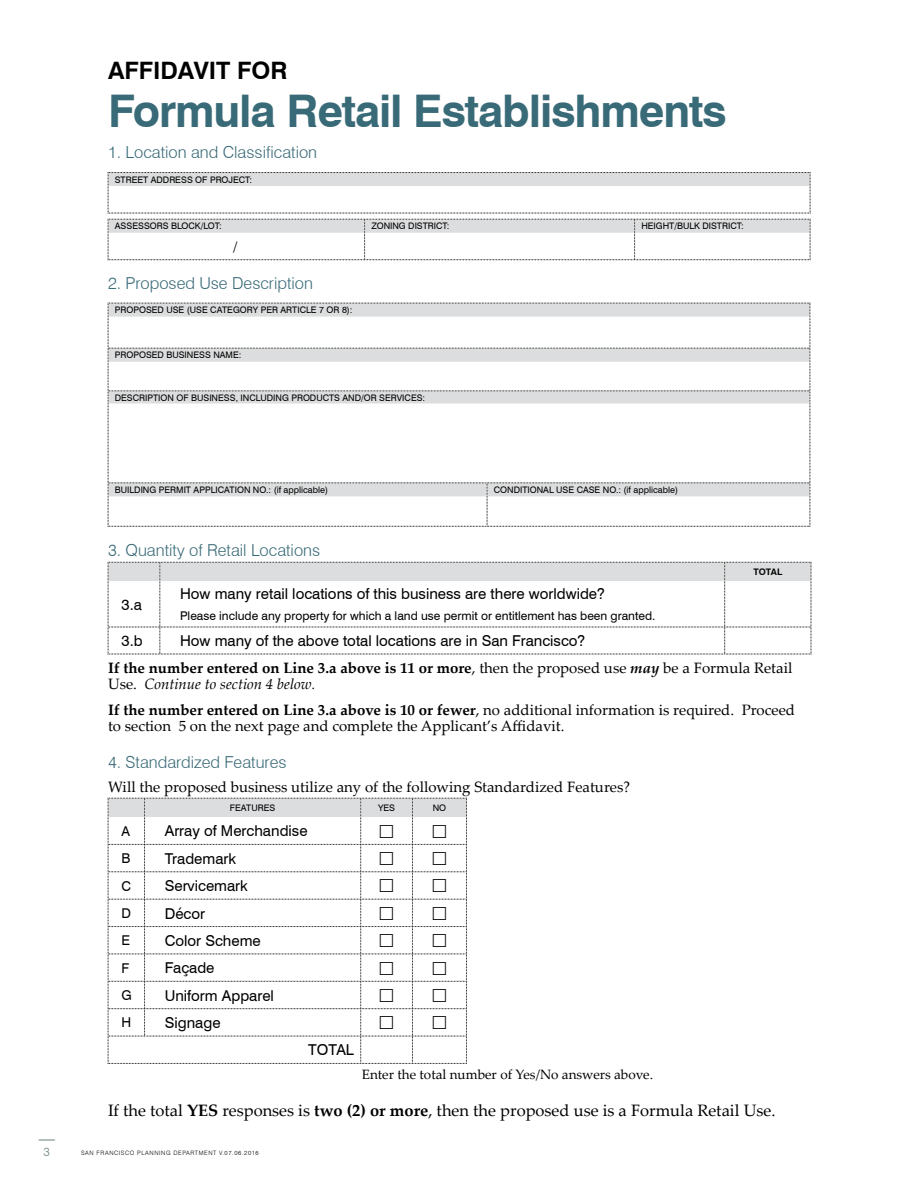
<style>
.page{position:relative;width:918px;height:1188px;background:#fff}
.page>*{position:absolute;margin:0;border:0;box-sizing:border-box;transform-origin:0 0}
.t1{font:700 45px "Swiss 721 BT";letter-spacing:-.025em;color:#396a77}
.t2{font:700 24px "Swiss 721 BT";color:#000}
.t3{font:300 16.5px "Swiss 721 BT";color:#396a77}
.t4{font:16.5px "Palatino Linotype";color:#000}
.t5{font:15px/16.5px "Palatino Linotype";color:#000}
.t6{font:15px "Swiss 721 BT";color:#000}
.t7{font:700 15px/16.5px "Palatino Linotype";color:#000}
.t8{font:13.5px "Palatino Linotype";color:#000}
.t9{font:13.5px "Swiss 721 BT";color:#000}
.t10{font:12px "Swiss 721 BT";color:#000}
.t11{font:300 12px "Swiss 721 BT";color:#6e8778}
.t12{font:9px "Swiss 721 BT";color:#000}
.t13{font:700 9px "Swiss 721 BT";color:#000}
.t14{font:300 6px "Swiss 721 BT";letter-spacing:.1em;color:#000}
.s1{font-weight:400}
.s2{font-style:italic}
.s3{font-weight:400;font-style:italic}
.s4{font-weight:700}
</style>
<div class="page">
<svg style="left:39px;top:1139px;width:16px;height:2px"></svg>
<svg style="left:108px;top:172px;width:703px;height:88px"></svg>
<svg style="left:108px;top:303px;width:703px;height:224px"></svg>
<svg style="left:108px;top:562px;width:704px;height:93px"></svg>
<svg style="left:108px;top:798px;width:359px;height:266px"></svg>
<h2 class="t2" style="left:108px;top:56px;width:181px">AFFIDAVIT FOR</h2>
<h1 class="t1" style="left:108px;top:84px;width:620px">Formula Retail Establishments</h1>
<h3 class="t3" style="left:108px;top:142px;width:211px">1. Location and Classification</h3>
<p class="t12" style="left:115px;top:174px;width:139px">STREET ADDRESS OF PROJECT:</p>
<p class="t12" style="left:115px;top:221px;width:108px">ASSESSORS BLOCK/LOT:</p>
<p class="t12" style="left:371px;top:221px;width:80px">ZONING DISTRICT:</p>
<p class="t12" style="left:641px;top:221px;width:104px">HEIGHT/BULK DISTRICT:</p>
<h3 class="t8" style="left:233px;top:237px;width:6px">/</h3>
<h3 class="t3" style="left:108px;top:273px;width:206px">2. Proposed Use Description</h3>
<p class="t12" style="left:115px;top:305px;width:239px">PROPOSED USE (USE CATEGORY PER ARTICLE 7 OR 8):</p>
<p class="t12" style="left:115px;top:350px;width:128px">PROPOSED BUSINESS NAME:</p>
<p class="t12" style="left:115px;top:392px;width:312px">DESCRIPTION OF BUSINESS, INCLUDING PRODUCTS AND/OR SERVICES:</p>
<p class="t12" style="left:115px;top:484px;width:215px">BUILDING PERMIT APPLICATION NO.: (if applicable)</p>
<p class="t12" style="left:494px;top:484px;width:186px">CONDITIONAL USE CASE NO.: (if applicable)</p>
<h3 class="t3" style="left:108px;top:540px;width:214px">3. Quantity of Retail Locations</h3>
<h3 class="t6" style="left:122px;top:595px;width:22px">3.a</h3>
<h3 class="t6" style="left:180px;top:585px;width:426px">How many retail locations of this business are there worldwide?</h3>
<h3 class="t10" style="left:180px;top:609px;width:477px">Please include any property for which a land use permit or entitlement has been granted.</h3>
<p class="t13" style="left:753px;top:566px;width:30px">TOTAL</p>
<h3 class="t6" style="left:122px;top:632px;width:23px">3.b</h3>
<h3 class="t6" style="left:180px;top:632px;width:407px">How many of the above total locations are in San Francisco?</h3>
<h3 class="t7" style="left:108px;top:659px;width:686px">If the number entered on Line 3.a above is 11 or more<span class="s1">, then the proposed use</span> <span class="s2">may</span> <span class="s1">be a Formula Retail<br>Use.</span> <span class="s3">Continue to section 4 below.</span></h3>
<h3 class="t5" style="left:108px;top:701px;width:689px"><span class="s4">If the number entered on Line 3.a above is 10 or fewer</span>, no additional information is required. Proceed to section 5 on the next page and complete the Applicant’s Affidavit.</h3>
<h3 class="t3" style="left:108px;top:752px;width:180px">4. Standardized Features</h3>
<h3 class="t5" style="left:108px;top:778px;width:524px">Will the proposed business utilize any of the following Standardized Features?</h3>
<p class="t12" style="left:230px;top:802px;width:47px">FEATURES</p>
<p class="t12" style="left:378px;top:802px;width:18px">YES</p>
<p class="t12" style="left:433px;top:802px;width:15px">NO</p>
<h3 class="t9" style="left:122px;top:823px;width:10px">A</h3>
<h3 class="t6" style="left:165px;top:822px;width:144px">Array of Merchandise</h3>
<h3 class="t9" style="left:122px;top:850px;width:10px">B</h3>
<h3 class="t6" style="left:165px;top:849px;width:73px">Trademark</h3>
<h3 class="t9" style="left:122px;top:878px;width:11px">C</h3>
<h3 class="t6" style="left:165px;top:877px;width:85px">Servicemark</h3>
<h3 class="t9" style="left:122px;top:905px;width:11px">D</h3>
<h3 class="t6" style="left:165px;top:904px;width:42px">Décor</h3>
<h3 class="t9" style="left:122px;top:932px;width:10px">E</h3>
<h3 class="t6" style="left:165px;top:931px;width:97px">Color Scheme</h3>
<h3 class="t9" style="left:122px;top:960px;width:9px">F</h3>
<h3 class="t6" style="left:165px;top:959px;width:51px">Façade</h3>
<h3 class="t9" style="left:122px;top:987px;width:12px">G</h3>
<h3 class="t6" style="left:165px;top:986px;width:111px">Uniform Apparel</h3>
<h3 class="t9" style="left:122px;top:1014px;width:11px">H</h3>
<h3 class="t6" style="left:165px;top:1014px;width:57px">Signage</h3>
<h3 class="t6" style="left:308px;top:1041px;width:47px">TOTAL</h3>
<h3 class="t8" style="left:362px;top:1065px;width:293px">Enter the total number of Yes/No answers above.</h3>
<h3 class="t4" style="left:108px;top:1098px;width:669px">If the total <span class="s4">YES</span> responses is <span class="s4">two (2) or more</span>, then the proposed use is a Formula Retail Use.</h3>
<h3 class="t11" style="left:43px;top:1145px;width:8px">3</h3>
<p class="t14" style="left:81px;top:1149px;width:179px">SAN FRANCISCO PLANNING DEPARTMENT V.07.06.2016</p>
</div>
